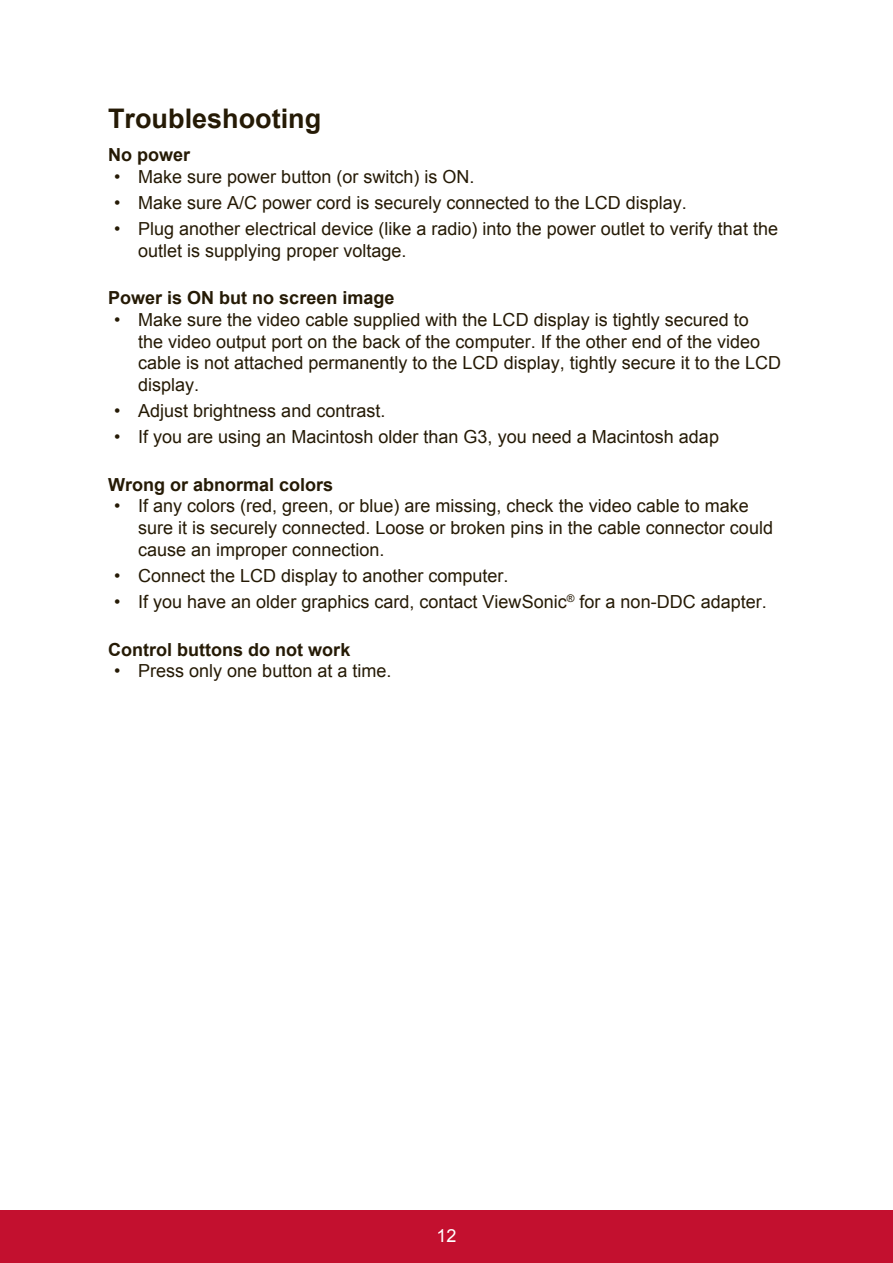
<style>
.page{position:relative;width:893px;height:1263px;background:#fff}
.page>*{position:absolute;margin:0;border:0;box-sizing:border-box;transform-origin:0 0}
.t1{font:700 27px "Arial";color:#251a05}
.t2{font:18px/21.6px "Arial";color:#251a05}
.t3{font:700 18px "Arial";color:#251a05}
.t4{font:18px "Arial";color:#fff}
</style>
<div class="page">
<div style="left:0;top:1210px;width:892px;height:53px;background:#c3102f"></div>
<h1 class="t1" style="left:108px;top:100px;width:215px">Troubleshooting</h1>
<p class="t3" style="left:108px;top:143px;width:84px">No power</p>
<p class="t2" style="left:114px;top:166px;width:362px">• Make sure power button (or switch) is ON.</p>
<p class="t2" style="left:114px;top:192px;width:574px">• Make sure A/C power cord is securely connected to the LCD display.</p>
<p class="t2" style="left:138px;top:218px;width:641px;text-indent:-24px">• Plug another electrical device (like a radio) into the power outlet to verify that the outlet is supplying proper voltage.</p>
<p class="t3" style="left:108px;top:286px;width:288px">Power is ON but no screen image</p>
<p class="t2" style="left:138px;top:309px;width:644px;text-indent:-24px">• Make sure the video cable supplied with the LCD display is tightly secured to<br>the video output port on the back of the computer. If the other end of the video cable is not attached permanently to the LCD display, tightly secure it to the LCD display.</p>
<p class="t2" style="left:114px;top:400px;width:273px">• Adjust brightness and contrast.</p>
<p class="t2" style="left:114px;top:426px;width:606px">• If you are using an Macintosh older than G3, you need a Macintosh adap</p>
<p class="t3" style="left:108px;top:472px;width:227px">Wrong or abnormal colors</p>
<p class="t2" style="left:138px;top:495px;width:636px;text-indent:-24px">• If any colors (red, green, or blue) are missing, check the video cable to make sure it is securely connected. Loose or broken pins in the cable connector could cause an improper connection.</p>
<p class="t2" style="left:114px;top:565px;width:396px">• Connect the LCD display to another computer.</p>
<p class="t2" style="left:114px;top:591px;width:654px">• If you have an older graphics card, contact ViewSonic<sup>®</sup> for a non-DDC adapter.</p>
<p class="t3" style="left:108px;top:637px;width:243px">Control buttons do not work</p>
<p class="t2" style="left:114px;top:660px;width:279px">• Press only one button at a time.</p>
<p class="t4" style="left:436px;top:1223px;width:22px">12</p>
</div>
